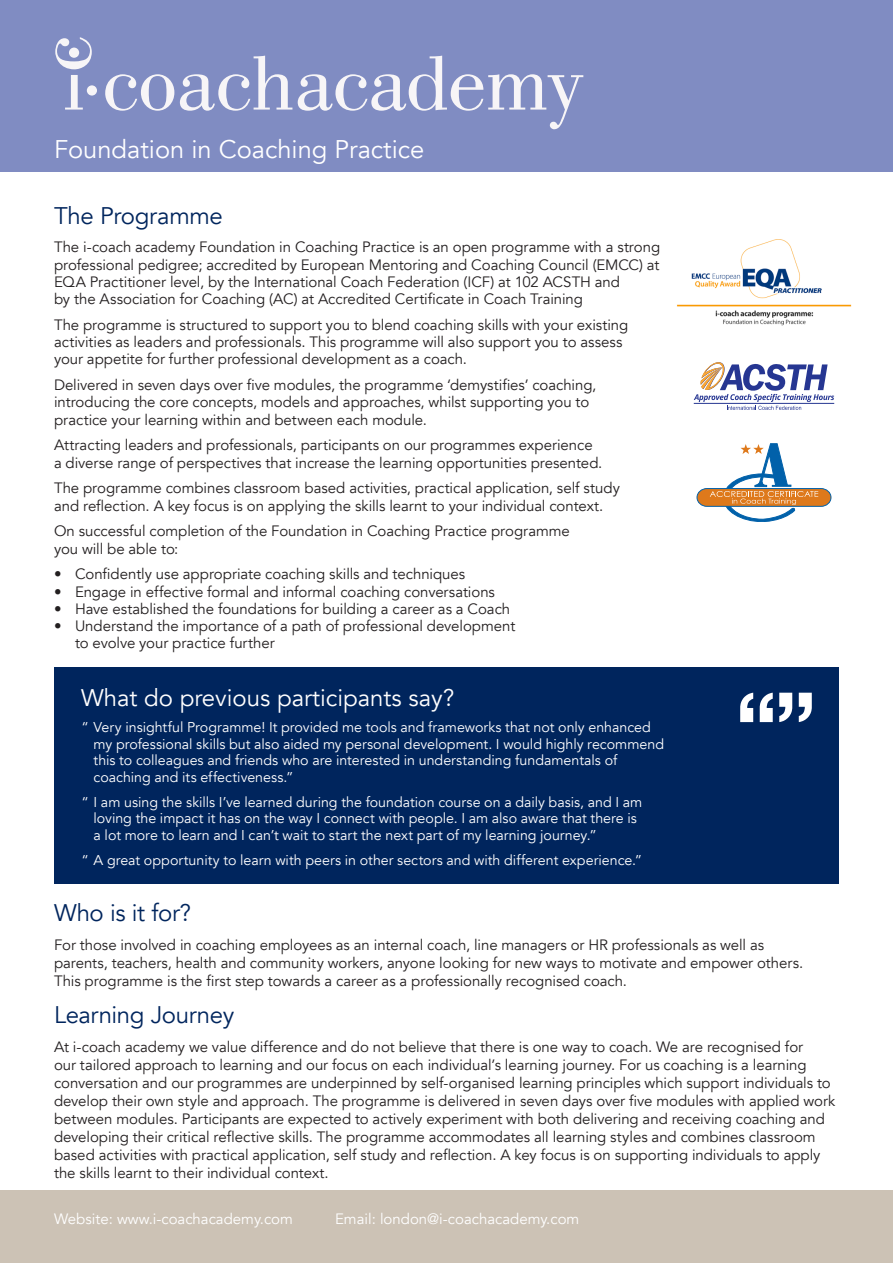
<style>
.page{position:relative;width:893px;height:1263px;background:#fff}
.page>*{position:absolute;margin:0;border:0;box-sizing:border-box;transform-origin:0 0}
.t1{font:25.5px "Avenir";color:#fff}
.t2{font:24px "Avenir";letter-spacing:-.015em;color:#00255d}
.t3{font:24px "Avenir";color:#fff}
.t4{font:15px/17.2px "Avenir";letter-spacing:-.005em;color:#231f20}
.t5{font:15px "Avenir";color:#fff}
.t6{font:14.25px/16.5px "Avenir";color:#fff}
</style>
<div class="page">
<div style="left:0;top:0;width:893px;height:172px;background:#808cc2"></div>
<svg style="left:105px;top:74px;width:69px;height:37px"></svg>
<svg style="left:180px;top:56px;width:112px;height:55px"></svg>
<div style="left:87px;top:85px;width:10px;height:11px;background:#f7f5f7;border-radius:50%"></div>
<svg style="left:298px;top:56px;width:285px;height:73px"></svg>
<svg style="left:55px;top:37px;width:37px;height:32px"></svg>
<svg style="left:65px;top:75px;width:18px;height:35px"></svg>
<div style="left:0;top:1191px;width:893px;height:72px;background:#ccc2b5"></div>
<div style="left:54px;top:668px;width:785px;height:216px;background:#00255d"></div>
<svg style="left:740px;top:693px;width:72px;height:29px"></svg>
<img style="left:677px;top:239px;width:174px;height:86px">
<svg style="left:694px;top:362px;width:140px;height:48px"></svg>
<svg style="left:697px;top:444px;width:134px;height:78px"></svg>
<h1 class="t1" style="left:54px;top:134px;width:372px">Foundation in Coaching Practice</h1>
<p class="t2" style="left:54px;top:202px;width:170px">The Programme</p>
<p class="t4" style="left:54px;top:239px;width:608px">The i-coach academy Foundation in Coaching Practice is an open programme with a strong professional pedigree; accredited by European Mentoring and Coaching Council (EMCC) at EQA Practitioner level, by the International Coach Federation (ICF) at 102 ACSTH and<br>by the Association for Coaching (AC) at Accredited Certificate in Coach Training</p>
<p class="t4" style="left:54px;top:316px;width:576px">The programme is structured to support you to blend coaching skills with your existing activities as leaders and professionals. This programme will also support you to assess your appetite for further professional development as a coach.</p>
<p class="t4" style="left:54px;top:377px;width:544px">Delivered in seven days over five modules, the programme ‘demystifies’ coaching, introducing the core concepts, models and approaches, whilst supporting you to practice your learning within and between each module.</p>
<p class="t4" style="left:54px;top:437px;width:550px">Attracting leaders and professionals, participants on our programmes experience a diverse range of perspectives that increase the learning opportunities presented.</p>
<p class="t4" style="left:54px;top:480px;width:567px">The programme combines classroom based activities, practical application, self study and reflection. A key focus is on applying the skills learnt to your individual context.</p>
<p class="t4" style="left:54px;top:523px;width:517px">On successful completion of the Foundation in Coaching Practice programme you will be able to:</p>
<p class="t4" style="left:54px;top:566px;width:413px">• Confidently use appropriate coaching skills and techniques</p>
<p class="t4" style="left:54px;top:583px;width:442px">• Engage in effective formal and informal coaching conversations</p>
<p class="t4" style="left:54px;top:600px;width:458px">• Have established the foundations for building a career as a Coach</p>
<p class="t4" style="left:75px;top:618px;width:442px;text-indent:-21px">• Understand the importance of a path of professional development to evolve your practice further</p>
<p class="t3" style="left:81px;top:683px;width:375px">What do previous participants say?</p>
<p class="t6" style="left:94px;top:719px;width:572px;text-indent:-12px">“ Very insightful Programme! It provided me tools and frameworks that not only enhanced my professional skills but also aided my personal development. I would highly recommend this to colleagues and friends who are interested in understanding fundamentals of coaching and its effectiveness.”</p>
<p class="t6" style="left:94px;top:794px;width:550px;text-indent:-12px">“ I am using the skills I’ve learned during the foundation course on a daily basis, and I am loving the impact it has on the way I connect with people. I am also aware that there is a lot more to learn and I can’t wait to start the next part of my learning journey.”</p>
<p class="t6" style="left:82px;top:852px;width:562px">“ A great opportunity to learn with peers in other sectors and with different experience.”</p>
<p class="t2" style="left:54px;top:899px;width:139px">Who is it for?</p>
<p class="t4" style="left:54px;top:936px;width:751px;line-height:18px">For those involved in coaching employees as an internal coach, line managers or HR professionals as well as parents, teachers, health and community workers, anyone looking for new ways to motivate and empower others.<br>This programme is the first step towards a career as a professionally recognised coach.</p>
<p class="t2" style="left:54px;top:1001px;width:182px">Learning Journey</p>
<p class="t4" style="left:54px;top:1038px;width:783px;line-height:18px">At i-coach academy we value difference and do not believe that there is one way to coach. We are recognised for<br>our tailored approach to learning and our focus on each individual’s learning journey. For us coaching is a learning conversation and our programmes are underpinned by self-organised learning principles which support individuals to develop their own style and approach. The programme is delivered in seven days over five modules with applied work between modules. Participants are expected to actively experiment with both delivering and receiving coaching and developing their critical reflective skills. The programme accommodates all learning styles and combines classroom based activities with practical application, self study and reflection. A key focus is on supporting individuals to apply the skills learnt to their individual context.</p>
<p class="t5" style="left:54px;top:1210px;width:240px">Website: www.i-coachacademy.com</p>
<p class="t5" style="left:335px;top:1210px;width:246px">Email: london@i-coachacademy.com</p>
</div>
